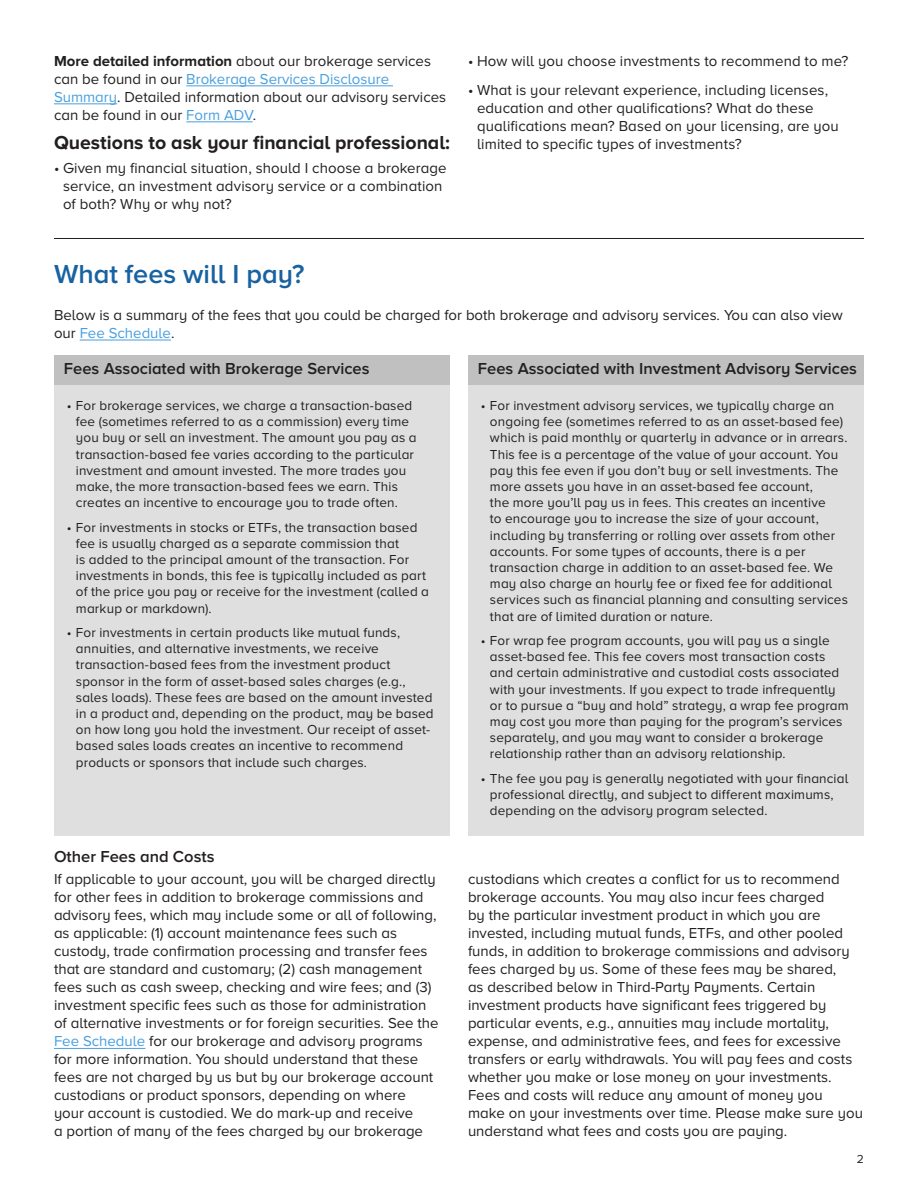
<style>
.page{position:relative;width:918px;height:1188px;background:#fff}
.page>*{position:absolute;margin:0;border:0;box-sizing:border-box;transform-origin:0 0}
.t1{font:600 27px "Proxima Nova A";color:#1862a1}
.t2{font:700 19.5px "Proxima Nova A";color:#231f20}
.t3{font:600 16.5px "Proxima Nova A";color:#231f20}
.t4{font:15px/18px "Proxima Nova A";color:#231f20}
.t5{font:13.5px/16.2px "Proxima Nova A";letter-spacing:.01em;color:#231f20}
.t6{font:12px "Proxima Nova A";color:#231f20}
.s1{font-weight:700}
.s2{color:#489fdf}
</style>
<div class="page">
<div style="left:54px;top:355px;width:396px;height:480px;background:#dfdfdf"></div>
<div style="left:468px;top:355px;width:396px;height:480px;background:#dfdfdf"></div>
<div style="left:54px;top:355px;width:396px;height:29px;background:#c0c0c0"></div>
<div style="left:468px;top:355px;width:396px;height:29px;background:#c0c0c0"></div>
<hr style="left:186px;top:86px;width:207px;height:1px;background:#489fdf">
<hr style="left:54px;top:104px;width:63px;height:1px;background:#489fdf">
<hr style="left:186px;top:122px;width:67px;height:1px;background:#489fdf">
<hr style="left:80px;top:340px;width:91px;height:1px;background:#489fdf">
<hr style="left:54px;top:1048px;width:91px;height:1px;background:#489fdf">
<hr style="left:54px;top:238px;width:810px;height:1px;background:#231f20">
<p class="t4" style="left:54px;top:52px;width:394px"><span class="s1">More detailed information</span> about our brokerage services can be found in our <span class="s2">Brokerage Services Disclosure Summary</span>. Detailed information about our advisory services can be found in our <span class="s2">Form ADV</span>.</p>
<h2 class="t2" style="left:54px;top:132px;width:398px">Questions to ask your financial professional:</h2>
<p class="t4" style="left:63px;top:159px;width:385px;text-indent:-9px">• Given my financial situation, should I choose a brokerage service, an investment advisory service or a combination of both? Why or why not?</p>
<p class="t4" style="left:468px;top:52px;width:382px">• How will you choose investments to recommend to me?</p>
<p class="t4" style="left:477px;top:81px;width:363px;text-indent:-9px">• What is your relevant experience, including licenses, education and other qualifications? What do these qualifications mean? Based on your licensing, are you limited to specific types of investments?</p>
<h1 class="t1" style="left:54px;top:258px;width:252px">What fees will I pay?</h1>
<p class="t4" style="left:54px;top:306px;width:790px">Below is a summary of the fees that you could be charged for both brokerage and advisory services. You can also view our <span class="s2">Fee Schedule</span>.</p>
<h2 class="t3" style="left:64px;top:359px;width:307px">Fees Associated with Brokerage Services</h2>
<p class="t5" style="left:76px;top:397px;width:342px;text-indent:-9px">• For brokerage services, we charge a transaction-based fee (sometimes referred to as a commission) every time you buy or sell an investment. The amount you pay as a transaction-based fee varies according to the particular investment and amount invested. The more trades you make, the more transaction-based fees we earn. This creates an incentive to encourage you to trade often.</p>
<p class="t5" style="left:76px;top:519px;width:355px;text-indent:-9px">• For investments in stocks or ETFs, the transaction based fee is usually charged as a separate commission that<br>is added to the principal amount of the transaction. For investments in bonds, this fee is typically included as part of the price you pay or receive for the investment (called a markup or markdown).</p>
<p class="t5" style="left:76px;top:624px;width:359px;text-indent:-9px">• For investments in certain products like mutual funds, annuities, and alternative investments, we receive transaction-based fees from the investment product sponsor in the form of asset-based sales charges (e.g., sales loads). These fees are based on the amount invested in a product and, depending on the product, may be based on how long you hold the investment. Our receipt of asset&shy;based sales loads creates an incentive to recommend products or sponsors that include such charges.</p>
<h2 class="t3" style="left:478px;top:359px;width:381px">Fees Associated with Investment Advisory Services</h2>
<p class="t5" style="left:490px;top:397px;width:360px;text-indent:-9px">• For investment advisory services, we typically charge an ongoing fee (sometimes referred to as an asset-based fee) which is paid monthly or quarterly in advance or in arrears.<br>This fee is a percentage of the value of your account. You pay this fee even if you don’t buy or sell investments. The more assets you have in an asset-based fee account,<br>the more you’ll pay us in fees. This creates an incentive<br>to encourage you to increase the size of your account, including by transferring or rolling over assets from other accounts. For some types of accounts, there is a per transaction charge in addition to an asset-based fee. We may also charge an hourly fee or fixed fee for additional services such as financial planning and consulting services that are of limited duration or nature.</p>
<p class="t5" style="left:490px;top:632px;width:360px;text-indent:-9px">• For wrap fee program accounts, you will pay us a single asset-based fee. This fee covers most transaction costs and certain administrative and custodial costs associated with your investments. If you expect to trade infrequently or to pursue a “buy and hold” strategy, a wrap fee program may cost you more than paying for the program’s services separately, and you may want to consider a brokerage relationship rather than an advisory relationship.</p>
<p class="t5" style="left:490px;top:770px;width:360px;text-indent:-9px">• The fee you pay is generally negotiated with your financial professional directly, and subject to different maximums, depending on the advisory program selected.</p>
<h2 class="t3" style="left:54px;top:847px;width:162px">Other Fees and Costs</h2>
<p class="t4" style="left:54px;top:870px;width:386px">If applicable to your account, you will be charged directly for other fees in addition to brokerage commissions and advisory fees, which may include some or all of following, as applicable: (1) account maintenance fees such as custody, trade confirmation processing and transfer fees that are standard and customary; (2) cash management fees such as cash sweep, checking and wire fees; and (3) investment specific fees such as those for administration of alternative investments or for foreign securities. See the <span class="s2">Fee Schedule</span> for our brokerage and advisory programs for more information. You should understand that these fees are not charged by us but by our brokerage account custodians or product sponsors, depending on where your account is custodied. We do mark-up and receive<br>a portion of many of the fees charged by our brokerage</p>
<p class="t4" style="left:468px;top:870px;width:396px">custodians which creates a conflict for us to recommend brokerage accounts. You may also incur fees charged<br>by the particular investment product in which you are invested, including mutual funds, ETFs, and other pooled funds, in addition to brokerage commissions and advisory fees charged by us. Some of these fees may be shared,<br>as described below in Third-Party Payments. Certain investment products have significant fees triggered by particular events, e.g., annuities may include mortality, expense, and administrative fees, and fees for excessive transfers or early withdrawals. You will pay fees and costs whether you make or lose money on your investments.<br>Fees and costs will reduce any amount of money you make on your investments over time. Please make sure you understand what fees and costs you are paying.</p>
<p class="t6" style="left:857px;top:1152px;width:9px">2</p>
</div>
